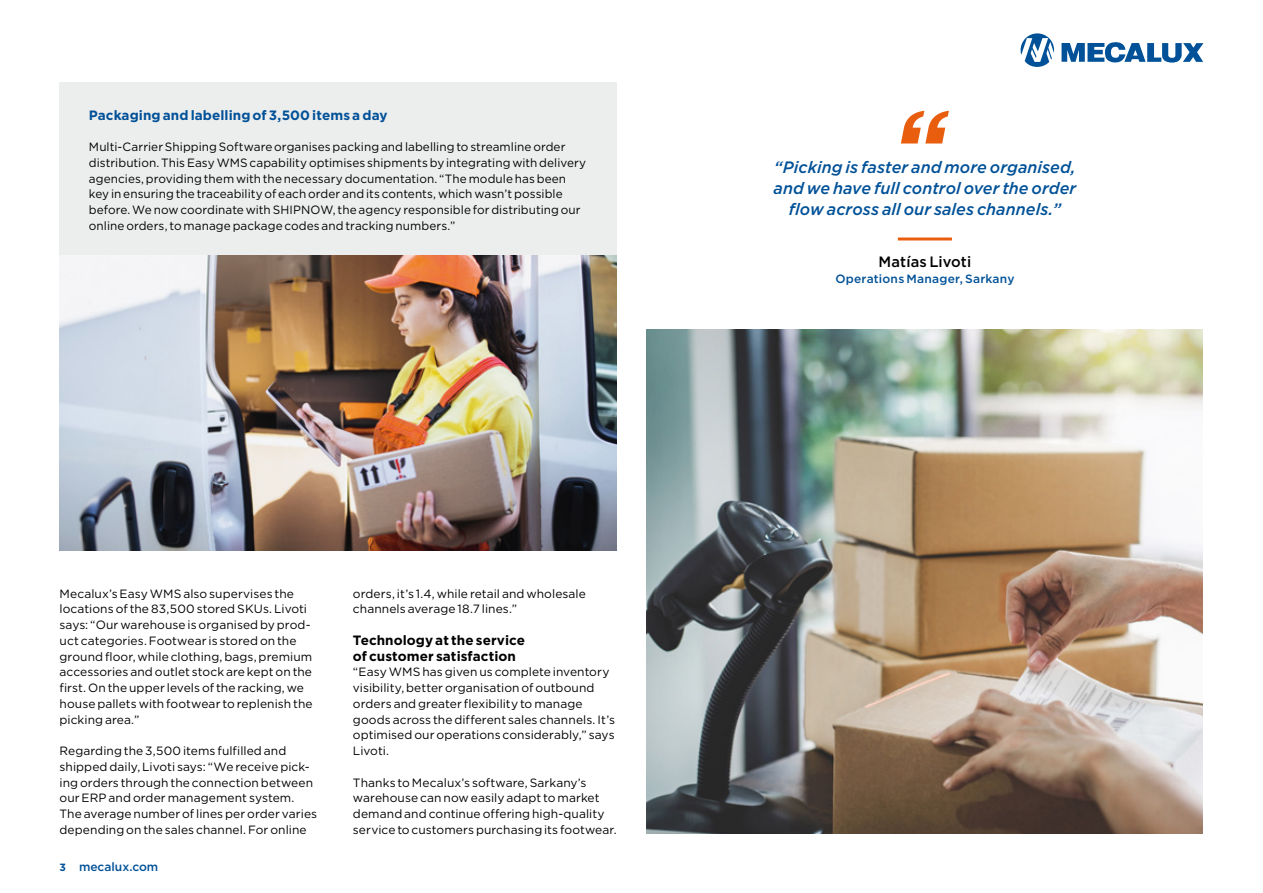
<style>
.page{position:relative;width:1263px;height:893px;background:#fff}
.page>*{position:absolute;margin:0;border:0;box-sizing:border-box;transform-origin:0 0}
.t1{font:italic 500 16.5px/21px "Gotham";letter-spacing:.005em;color:#005198;text-align:center}
.t2{font:500 15px "Gotham";letter-spacing:.005em;color:#000}
.t3{font:700 13.5px/15.8px "Gotham";letter-spacing:.005em;color:#000}
.t4{font:700 13.5px "Gotham";letter-spacing:.005em;color:#005198}
.t5{font:12px/15.8px "Gotham";letter-spacing:.005em;color:#000}
.t6{font:500 12px "Gotham";letter-spacing:.015em;color:#005198}
.s1{font-weight:700;font-size:10.5px}
</style>
<div class="page">
<svg style="left:1020px;top:33px;width:34px;height:34px"></svg>
<svg style="left:1061px;top:42px;width:142px;height:21px"></svg>
<div style="left:60px;top:83px;width:557px;height:173px;background:#eceded"></div>
<img style="left:60px;top:256px;width:557px;height:294px">
<hr style="left:898px;top:237px;width:54px;height:3px;background:#e95d0f">
<svg style="left:901px;top:111px;width:48px;height:33px"></svg>
<img style="left:646px;top:330px;width:556px;height:503px">
<p class="t4" style="left:89px;top:106px;width:300px">Packaging and labelling of 3,500 items a day</p>
<p class="t5" style="left:89px;top:139px;width:499px">Multi-Carrier Shipping Software organises packing and labelling to streamline order distribution. This Easy WMS capability optimises shipments by integrating with delivery agencies, providing them with the necessary documentation. “The module has been key in ensuring the traceability of each order and its contents, which wasn’t possible before. We now coordinate with SHIPNOW, the agency responsible for distributing our online orders, to manage package codes and tracking numbers.”</p>
<p class="t5" style="left:60px;top:585px;width:255px">Mecalux’s Easy WMS also supervises the locations of the 83,500 stored SKUs. Livoti says: “Our warehouse is organised by prod&shy;uct categories. Footwear is stored on the ground floor, while clothing, bags, premium accessories and outlet stock are kept on the first. On the upper levels of the racking, we house pallets with footwear to replenish the picking area.”</p>
<p class="t5" style="left:60px;top:743px;width:259px">Regarding the 3,500 items fulfilled and shipped daily, Livoti says: “We receive pick&shy;ing orders through the connection between our ERP and order management system.<br>The average number of lines per order varies depending on the sales channel. For online</p>
<p class="t6" style="left:60px;top:859px;width:100px"><span class="s1">3</span> mecalux.com</p>
<p class="t5" style="left:353px;top:585px;width:234px">orders, it’s 1.4, while retail and wholesale channels average 18.7 lines.”</p>
<p class="t3" style="left:353px;top:632px;width:173px">Technology at the service of customer satisfaction</p>
<p class="t5" style="left:353px;top:664px;width:264px">“Easy WMS has given us complete inventory visibility, better organisation of outbound orders and greater flexibility to manage goods across the different sales channels. It’s optimised our operations considerably,” says Livoti.</p>
<p class="t5" style="left:353px;top:774px;width:265px">Thanks to Mecalux’s software, Sarkany’s warehouse can now easily adapt to market demand and continue offering high-quality service to customers purchasing its footwear.</p>
<h1 class="t1" style="left:774px;top:157px;width:304px">“Picking is faster and more organised, and we have full control over the order flow across all our sales channels.”</h1>
<p class="t2" style="left:878px;top:252px;width:94px">Matías Livoti</p>
<p class="t6" style="left:835px;top:270px;width:181px">Operations Manager, Sarkany</p>
</div>
